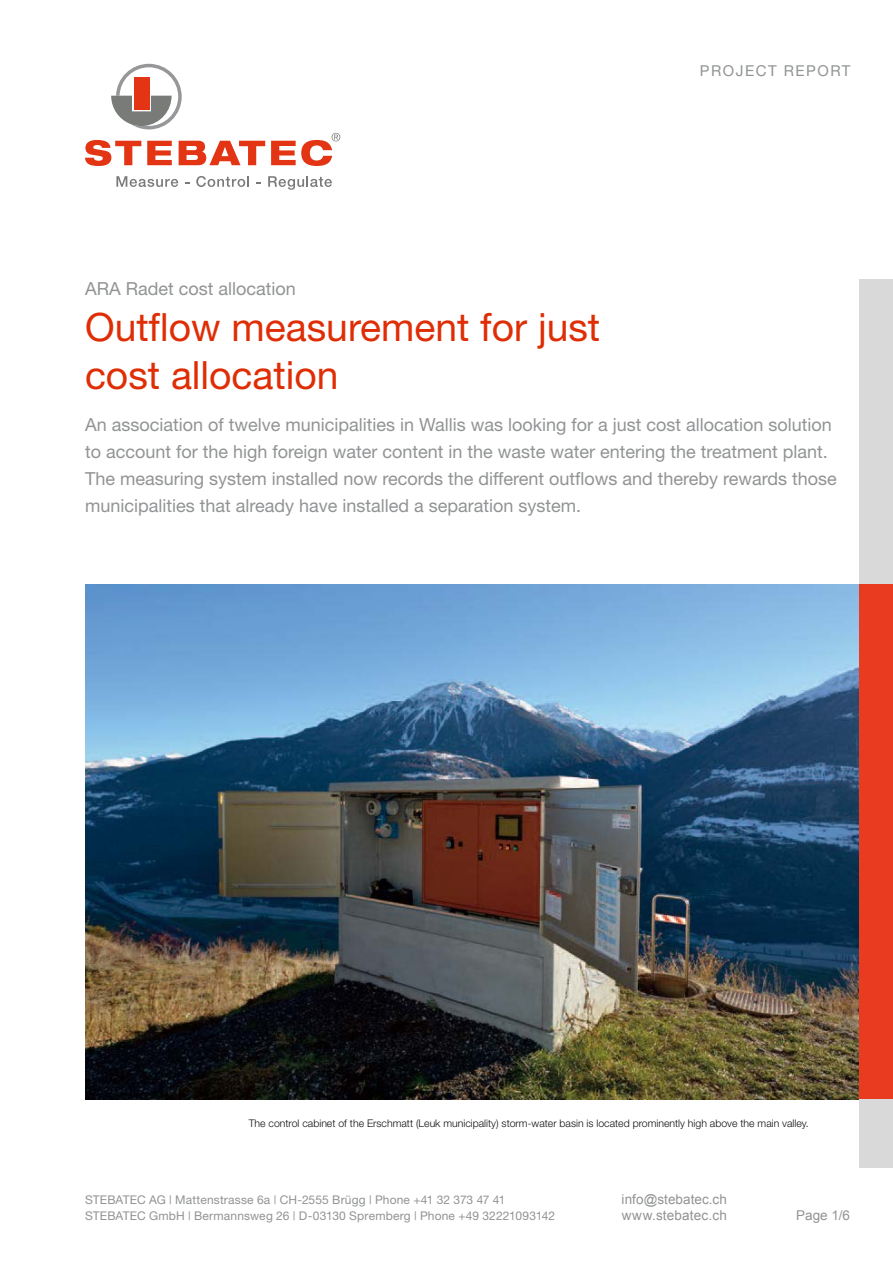
<style>
.page{position:relative;width:893px;height:1263px;background:#fff}
.page>*{position:absolute;margin:0;border:0;box-sizing:border-box;transform-origin:0 0}
.t1{font:39px/48px "Helvetica Neue";color:#df2d05}
.t2{font:18px/27px "Helvetica Neue";color:#919394}
.t3{font:15px "Helvetica Neue";letter-spacing:.1em;color:#919394}
.t4{font:13.5px "Arial";letter-spacing:.01em;color:#919394}
.t5{font:12px "Helvetica Neue";letter-spacing:.01em;color:#919394}
.t6{font:300 10.5px "Helvetica Neue";color:#101011}
</style>
<div class="page">
<div style="left:859px;top:280px;width:34px;height:888px;background:#d9d9d9"></div>
<svg style="left:85px;top:140px;width:56px;height:26px"></svg>
<svg style="left:147px;top:141px;width:25px;height:24px"></svg>
<svg style="left:179px;top:141px;width:86px;height:24px"></svg>
<svg style="left:111px;top:64px;width:71px;height:65px"></svg>
<div style="left:134px;top:77px;width:15px;height:33px;background:#e33513"></div>
<svg style="left:271px;top:133px;width:69px;height:33px"></svg>
<svg style="left:116px;top:176px;width:62px;height:11px"></svg>
<svg style="left:196px;top:176px;width:53px;height:11px"></svg>
<svg style="left:268px;top:176px;width:64px;height:14px"></svg>
<div style="left:859px;top:584px;width:34px;height:514px;background:#e83b1f"></div>
<img style="left:85px;top:585px;width:774px;height:514px">
<p class="t3" style="left:700px;top:61px;width:152px">PROJECT REPORT</p>
<p class="t2" style="left:85px;top:275px;width:212px">ARA Radet cost allocation</p>
<h1 class="t1" style="left:85px;top:303px;width:517px">Outflow measurement for just cost allocation</h1>
<p class="t2" style="left:85px;top:411px;width:753px">An association of twelve municipalities in Wallis was looking for a just cost allocation solution to account for the high foreign water content in the waste water entering the treatment plant.<br>The measuring system installed now records the different outflows and thereby rewards those municipalities that already have installed a separation system.</p>
<p class="t6" style="left:249px;top:1116px;width:561px">The control cabinet of the Erschmatt (Leuk municipality) storm-water basin is located prominently high above the main valley.</p>
<p class="t5" style="left:85px;top:1193px;width:422px">STEBATEC AG | Mattenstrasse 6a | CH-2555 Brügg | Phone +41 32 373 47 41</p>
<p class="t4" style="left:622px;top:1191px;width:107px">info@stebatec.ch</p>
<p class="t5" style="left:85px;top:1209px;width:471px">STEBATEC GmbH | Bermannsweg 26 | D-03130 Spremberg | Phone +49 32221093142</p>
<p class="t4" style="left:622px;top:1207px;width:107px">www.stebatec.ch</p>
<p class="t4" style="left:796px;top:1207px;width:55px">Page 1/6</p>
</div>
